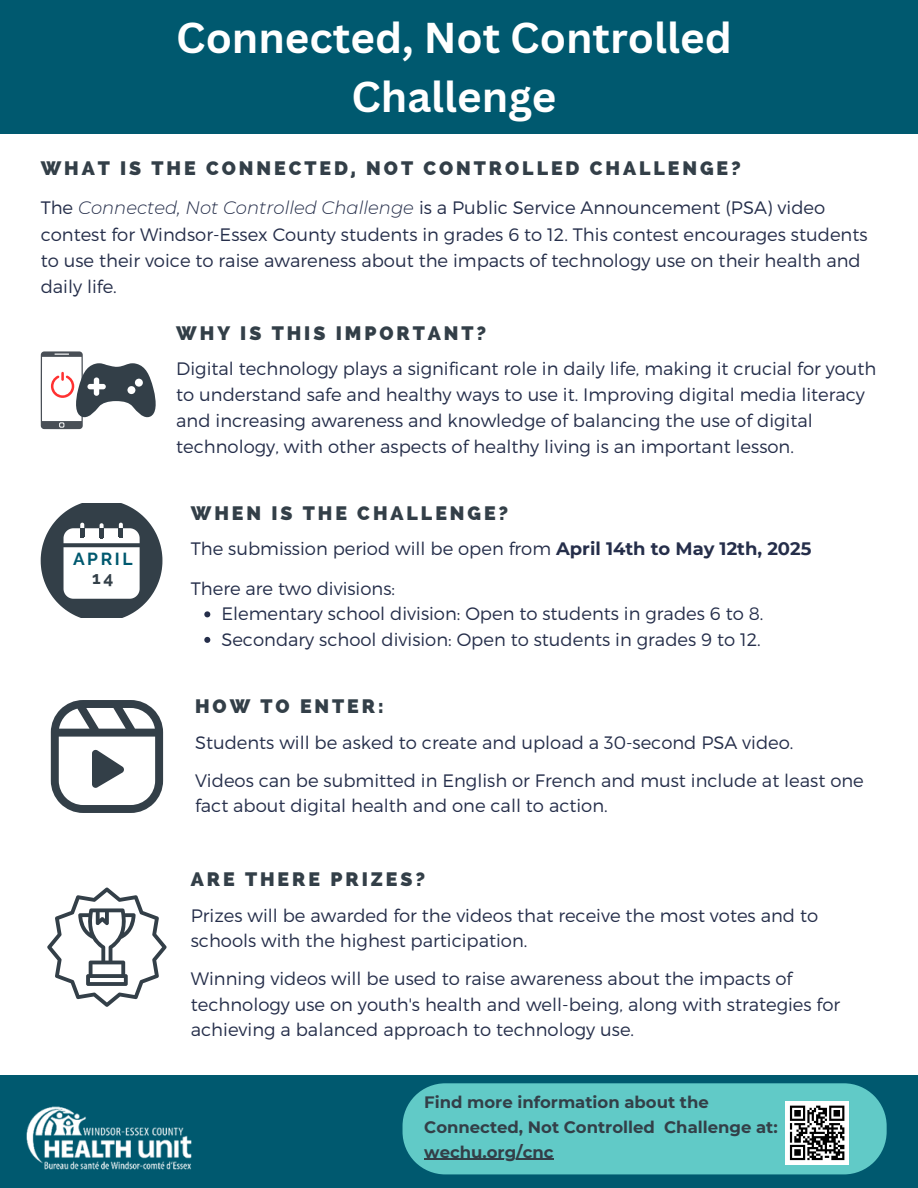
<style>
.page{position:relative;width:918px;height:1188px;background:#fff}
.page>*{position:absolute;margin:0;border:0;box-sizing:border-box;transform-origin:0 0}
.t1{font:700 42px/58.5px "Canva Sans";color:#fff;text-align:center}
.t2{font:800 19.5px "Raleway";letter-spacing:.15em;color:#333f48}
.t3{font:300 18px/25.5px "Montserrat";color:#252e4a}
.t4{font:700 17.4px/19px "Raleway";letter-spacing:.15em;color:#00596f;text-align:center}
.t5{font:700 16.5px "Montserrat";color:#333f48}
.s1{font-style:italic}
.s2{color:#333f48}
.s3{font-weight:700}
</style>
<div class="page">
<div style="left:0;top:0;width:918px;height:134px;background:#00596f"></div>
<div style="left:0;top:1075px;width:918px;height:113px;background:#00596f"></div>
<img style="left:26px;top:1106px;width:166px;height:64px">
<svg style="left:51px;top:700px;width:112px;height:113px"></svg>
<svg style="left:47px;top:887px;width:119px;height:120px"></svg>
<svg style="left:41px;top:503px;width:121px;height:115px"></svg>
<div style="left:403px;top:1083px;width:484px;height:91px;background:#61cac7"></div>
<hr style="left:424px;top:1159px;width:130px;height:1px;background:#333f48">
<svg style="left:41px;top:351px;width:115px;height:78px"></svg>
<svg style="left:204px;top:611px;width:6px;height:6px"></svg>
<svg style="left:204px;top:637px;width:6px;height:6px"></svg>
<svg style="left:786px;top:1101px;width:63px;height:63px"></svg>
<svg style="left:790px;top:1106px;width:54px;height:54px;background:#717171"></svg>
<p class="t1" style="left:176px;top:8px;width:557px">Connected, Not Controlled<br>Challenge</p>
<h2 class="t2" style="left:41px;top:157px;width:702px">WHAT IS THE CONNECTED, NOT CONTROLLED CHALLENGE?</h2>
<h4 class="t3" style="left:41px;top:194px;width:828px;line-height:26.2px">The <span class="s1">Connected, Not Controlled Challenge</span> is a Public Service Announcement (PSA) video contest for Windsor-Essex County students in grades 6 to 12. This contest encourages students to use their voice to raise awareness about the impacts of technology use on their health and daily life.</h4>
<h3 class="t2" style="left:176px;top:321px;width:312px">WHY IS THIS IMPORTANT?</h3>
<h3 class="t3" style="left:176px;top:354px;width:702px;line-height:26px">Digital technology plays a significant role in daily life, making it crucial for youth to understand safe and healthy ways to use it. Improving digital media literacy and increasing awareness and knowledge of balancing the use of digital technology, with other aspects of healthy living is an important lesson.</h3>
<h1 class="t4" style="left:73px;top:550px;width:61px">APRIL<br><span class="s2">14</span></h1>
<p class="t2" style="left:191px;top:502px;width:319px">WHEN IS THE CHALLENGE?</p>
<p class="t3" style="left:191px;top:535px;width:622px">The submission period will be open from <span class="s3">April 14th to May 12th, 2025</span></p>
<p class="t3" style="left:191px;top:575px;width:206px">There are two divisions:</p>
<h2 class="t3" style="left:221px;top:600px;width:544px">Elementary school division: Open to students in grades 6 to 8.</h2>
<h3 class="t3" style="left:221px;top:626px;width:541px">Secondary school division: Open to students in grades 9 to 12.</h3>
<h2 class="t2" style="left:195px;top:695px;width:190px">HOW TO ENTER:</h2>
<p class="t3" style="left:195px;top:729px;width:600px">Students will be asked to create and upload a 30-second PSA video.</p>
<p class="t3" style="left:195px;top:767px;width:670px">Videos can be submitted in English or French and must include at least one fact about digital health and one call to action.</p>
<p class="t2" style="left:191px;top:868px;width:236px">ARE THERE PRIZES?</p>
<h3 class="t3" style="left:191px;top:901px;width:629px">Prizes will be awarded for the videos that receive the most votes and to schools with the highest participation.</h3>
<h3 class="t3" style="left:191px;top:965px;width:651px">Winning videos will be used to raise awareness about the impacts of technology use on youth's health and well-being, along with strategies for achieving a balanced approach to technology use.</h3>
<h2 class="t5" style="left:424px;top:1092px;width:286px">Find more information about the</h2>
<h3 class="t5" style="left:424px;top:1117px;width:355px">Connected, Not Controlled Challenge at:</h3>
<p class="t5" style="left:424px;top:1142px;width:131px">wechu.org/cnc</p>
</div>
